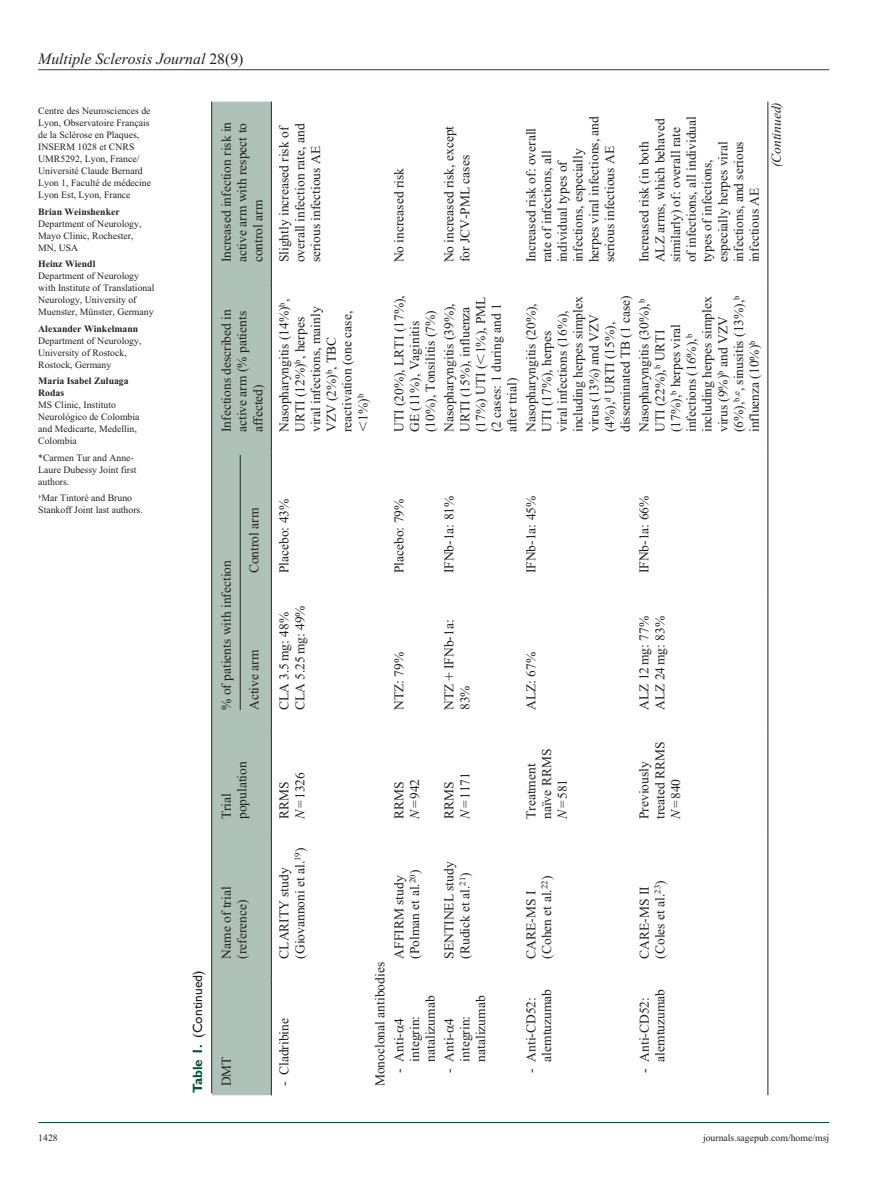
<style>
.page{position:relative;width:893px;height:1191px;background:#fff}
.page>*{position:absolute;margin:0;border:0;box-sizing:border-box;transform-origin:0 0}
.t1{font:italic 15.75px "Times New Roman";color:#231f20}
.t2{font:13.5px/15.8px "Times New Roman";color:#231f20}
.t3{font:500 13.5px "Gill Sans MT Pro";color:#231f20}
.t4{font:italic 13.5px "Times New Roman";color:#231f20}
.t5{font:9.75px/12px "Times New Roman";color:#231f20}
.t6{font:700 9.75px/12px "Times New Roman";color:#231f20}
.s1{font-style:normal}
.s2{font-weight:700;color:#015436}
.s3{font-style:italic}
</style>
<div class="page">
<hr style="left:38px;top:69px;width:791px;height:1px;background:#015436">
<hr style="left:38px;top:1122px;width:791px;height:1px;background:#015436">
<div style="left:212px;top:102px;width:59px;height:993px;background:#afc2b8"></div>
<hr style="left:271px;top:593px;width:1px;height:137px;background:#231f20">
<hr style="left:271px;top:452px;width:1px;height:141px;background:#231f20">
<hr style="left:767px;top:978px;width:1px;height:117px;background:#231f20">
<hr style="left:767px;top:839px;width:1px;height:139px;background:#231f20">
<hr style="left:767px;top:730px;width:1px;height:109px;background:#231f20">
<hr style="left:767px;top:593px;width:1px;height:137px;background:#231f20">
<hr style="left:767px;top:452px;width:1px;height:141px;background:#231f20">
<hr style="left:767px;top:282px;width:1px;height:170px;background:#231f20">
<hr style="left:767px;top:102px;width:1px;height:180px;background:#231f20">
<hr style="left:271px;top:978px;width:1px;height:117px;background:#231f20">
<hr style="left:271px;top:839px;width:1px;height:139px;background:#231f20">
<hr style="left:271px;top:730px;width:1px;height:109px;background:#231f20">
<hr style="left:271px;top:282px;width:1px;height:170px;background:#231f20">
<hr style="left:271px;top:102px;width:1px;height:180px;background:#231f20">
<hr style="left:240px;top:455px;width:1px;height:255px;background:#231f20">
<hr style="left:211px;top:102px;width:1px;height:991px;background:#231f20">
<p class="t1" style="left:38px;top:50px;width:207px">Multiple Sclerosis Journal <span class="s1">28(9)</span></p>
<p class="t5" style="left:38px;top:105px;width:114px">Centre des Neurosciences de<br>Lyon, Observatoire Français de la Sclérose en Plaques,<br>INSERM 1028 et CNRS<br>UMR5292, Lyon, France/<br>Université Claude Bernard<br>Lyon 1, Faculté de médecine<br>Lyon Est, Lyon, France</p>
<p class="t6" style="left:38px;top:205px;width:83px">Brian Weinshenker</p>
<p class="t5" style="left:38px;top:217px;width:105px">Department of Neurology,<br>Mayo Clinic, Rochester,<br>MN, USA</p>
<p class="t6" style="left:38px;top:258px;width:59px">Heinz Wiendl</p>
<p class="t5" style="left:38px;top:270px;width:118px">Department of Neurology with Institute of Translational<br>Neurology, University of<br>Muenster, Münster, Germany</p>
<p class="t6" style="left:38px;top:322px;width:101px">Alexander Winkelmann</p>
<p class="t5" style="left:38px;top:334px;width:105px">Department of Neurology,<br>University of Rostock,<br>Rostock, Germany</p>
<p class="t6" style="left:38px;top:375px;width:92px">María Isabel Zuluaga<br>Rodas</p>
<p class="t5" style="left:38px;top:399px;width:103px">MS Clinic, Instituto<br>Neurológico de Colombia and Medicarte, Medellin,<br>Colombia</p>
<p class="t5" style="left:38px;top:451px;width:100px">*Carmen Tur and Anne-<br>Laure Dubessy Joint first authors.</p>
<p class="t5" style="left:38px;top:492px;width:106px"><sup>†</sup>Mar Tintoré and Bruno<br>Stankoff Joint last authors.</p>
<p class="t2" style="left:218px;top:262px;width:142px;text-align:justify;rotate:-90deg">Increased infection risk in active arm with respect to control arm</p>
<p class="t2" style="left:276px;top:262px;width:140px;rotate:-90deg">Slightly increased risk of overall infection rate, and serious infectious AE</p>
<p class="t2" style="left:218px;top:432px;width:124px;rotate:-90deg">Infections described in active arm (% patients affected)</p>
<p class="t2" style="left:276px;top:432px;width:135px;rotate:-90deg">Nasopharyngitis (14%)<sup>b</sup>,</p>
<p class="t2" style="left:292px;top:432px;width:116px;rotate:-90deg">URTI (12%)<sup>b</sup>, herpes</p>
<p class="t2" style="left:308px;top:432px;width:127px;rotate:-90deg">viral infections, mainly</p>
<p class="t2" style="left:339px;top:432px;width:123px;rotate:-90deg">reactivation (one case,</p>
<p class="t2" style="left:323px;top:432px;width:97px;rotate:-90deg">VZV (2%)<sup>b</sup>, TBC</p>
<p class="t2" style="left:355px;top:421px;width:28px;rotate:-90deg">1%)<sup>b</sup></p>
<p class="t2" style="left:391px;top:262px;width:96px;rotate:-90deg">No increased risk</p>
<p class="t2" style="left:441px;top:262px;width:138px;rotate:-90deg">No increased risk, except for JCV-PML cases</p>
<p class="t2" style="left:523px;top:262px;width:148px;rotate:-90deg">Increased risk of: overall rate of infections, all individual types of infections, especially herpes viral infections, and serious infectious AE</p>
<p class="t2" style="left:636px;top:262px;width:148px;rotate:-90deg">Increased risk (in both<br>ALZ arms, which behaved similarly) of: overall rate of infections, all individual types of infections, especially herpes viral infections, and serious infectious AE</p>
<p class="t4" style="left:769px;top:167px;width:67px;rotate:-90deg">(Continued)</p>
<p class="t2" style="left:636px;top:432px;width:138px;rotate:-90deg">Nasopharyngitis (30%),<sup>b<br></sup>UTI (22%),<sup>b</sup> URTI (17%),<sup>b</sup> herpes viral infections (16%),<sup>b </sup>including herpes simplex virus (9%)<sup>b</sup> and VZV (6%),<sup>b,e</sup>, sinusitis (13%),<sup>b </sup>influenza (10%)<sup>b</sup></p>
<p class="t2" style="left:523px;top:432px;width:138px;rotate:-90deg">Nasopharyngitis (20%),<br>UTI (17%), herpes<br>viral infections (16%), including herpes simplex virus (13%) and VZV (4%),<sup>d</sup> URTI (15%), disseminated TB (1 case)</p>
<p class="t2" style="left:391px;top:432px;width:138px;rotate:-90deg">UTI (20%), LRTI (17%),<br>GE (11%), Vaginitis (10%), Tonsilitis (7%)</p>
<p class="t2" style="left:441px;top:432px;width:137px;rotate:-90deg">Nasopharyngitis (39%),<br>URTI (15%), influenza (17%) UTI ( 1%), PML (2 cases: 1 during and 1 after trial)</p>
<p class="t2" style="left:218px;top:710px;width:151px;rotate:-90deg">% of patients with infection</p>
<p class="t2" style="left:246px;top:573px;width:67px;rotate:-90deg">Control arm</p>
<p class="t2" style="left:246px;top:710px;width:62px;rotate:-90deg">Active arm</p>
<p class="t2" style="left:276px;top:573px;width:76px;rotate:-90deg">Placebo: 43%</p>
<p class="t2" style="left:276px;top:710px;width:106px;rotate:-90deg">CLA 3.5mg: 48%<br>CLA 5.25mg: 49%</p>
<p class="t2" style="left:218px;top:819px;width:59px;rotate:-90deg">Trial population</p>
<p class="t3" style="left:190px;top:1093px;width:124px;rotate:-90deg"><span class="s2">Table 1.</span> (Continued)</p>
<p class="t2" style="left:218px;top:958px;width:73px;rotate:-90deg">Name of trial (reference)</p>
<p class="t2" style="left:218px;top:1086px;width:31px;rotate:-90deg">DMT</p>
<p class="t2" style="left:276px;top:819px;width:48px;rotate:-90deg">RRMS<br><span class="s3">N</span>=1326</p>
<p class="t2" style="left:276px;top:958px;width:112px;rotate:-90deg">CLARITY study (Giovannoni et al.<sup>19</sup>)</p>
<p class="t2" style="left:276px;top:1086px;width:70px;rotate:-90deg">- Cladribine</p>
<p class="t2" style="left:391px;top:573px;width:76px;rotate:-90deg">Placebo: 79%</p>
<p class="t2" style="left:391px;top:710px;width:60px;rotate:-90deg">NTZ: 79%</p>
<p class="t2" style="left:441px;top:573px;width:79px;rotate:-90deg">IFNb-1a: 81%</p>
<p class="t2" style="left:441px;top:710px;width:92px;rotate:-90deg">NTZ IFNb-1a:<br>83%</p>
<p class="t2" style="left:391px;top:819px;width:42px;rotate:-90deg">RRMS<br><span class="s3">N</span>=942</p>
<p class="t2" style="left:441px;top:819px;width:48px;rotate:-90deg">RRMS<br><span class="s3">N</span>=1171</p>
<p class="t2" style="left:372px;top:1086px;width:126px;rotate:-90deg">Monoclonal antibodies</p>
<p class="t2" style="left:391px;top:958px;width:90px;rotate:-90deg">AFFIRM study (Polman et al.<sup>20</sup>)</p>
<p class="t2" style="left:441px;top:958px;width:99px;rotate:-90deg">SENTINEL study (Rudick et al.<sup>21</sup>)</p>
<p class="t2" style="left:391px;top:1061px;width:68px;text-indent:-11px;rotate:-90deg">- Anti- 4 integrin: natalizumab</p>
<p class="t2" style="left:441px;top:1061px;width:68px;text-indent:-11px;rotate:-90deg">- Anti- 4 integrin: natalizumab</p>
<p class="t2" style="left:523px;top:573px;width:79px;rotate:-90deg">IFNb-1a: 45%</p>
<p class="t2" style="left:523px;top:710px;width:60px;rotate:-90deg">ALZ: 67%</p>
<p class="t2" style="left:523px;top:819px;width:72px;rotate:-90deg">Treatment naïve RRMS<br><span class="s3">N</span>=581</p>
<p class="t2" style="left:523px;top:958px;width:84px;rotate:-90deg">CARE-MS I (Cohen et al.<sup>22</sup>)</p>
<p class="t2" style="left:523px;top:1061px;width:74px;text-indent:-11px;rotate:-90deg">- Anti-CD52: alemtuzumab</p>
<p class="t2" style="left:636px;top:573px;width:79px;rotate:-90deg">IFNb-1a: 66%</p>
<p class="t2" style="left:636px;top:710px;width:95px;rotate:-90deg">ALZ 12mg: 77%<br>ALZ 24mg: 83%</p>
<p class="t2" style="left:636px;top:819px;width:79px;rotate:-90deg">Previously treated RRMS<br><span class="s3">N</span>=840</p>
<p class="t2" style="left:636px;top:958px;width:80px;rotate:-90deg">CARE-MS II (Coles et al.<sup>23</sup>)</p>
<p class="t2" style="left:636px;top:1061px;width:74px;text-indent:-11px;rotate:-90deg">- Anti-CD52: alemtuzumab</p>
<p class="t5" style="left:38px;top:1131px;width:21px">1428</p>
<p class="t5" style="left:703px;top:1131px;width:128px">journals.sagepub.com/home/msj</p>
</div>
